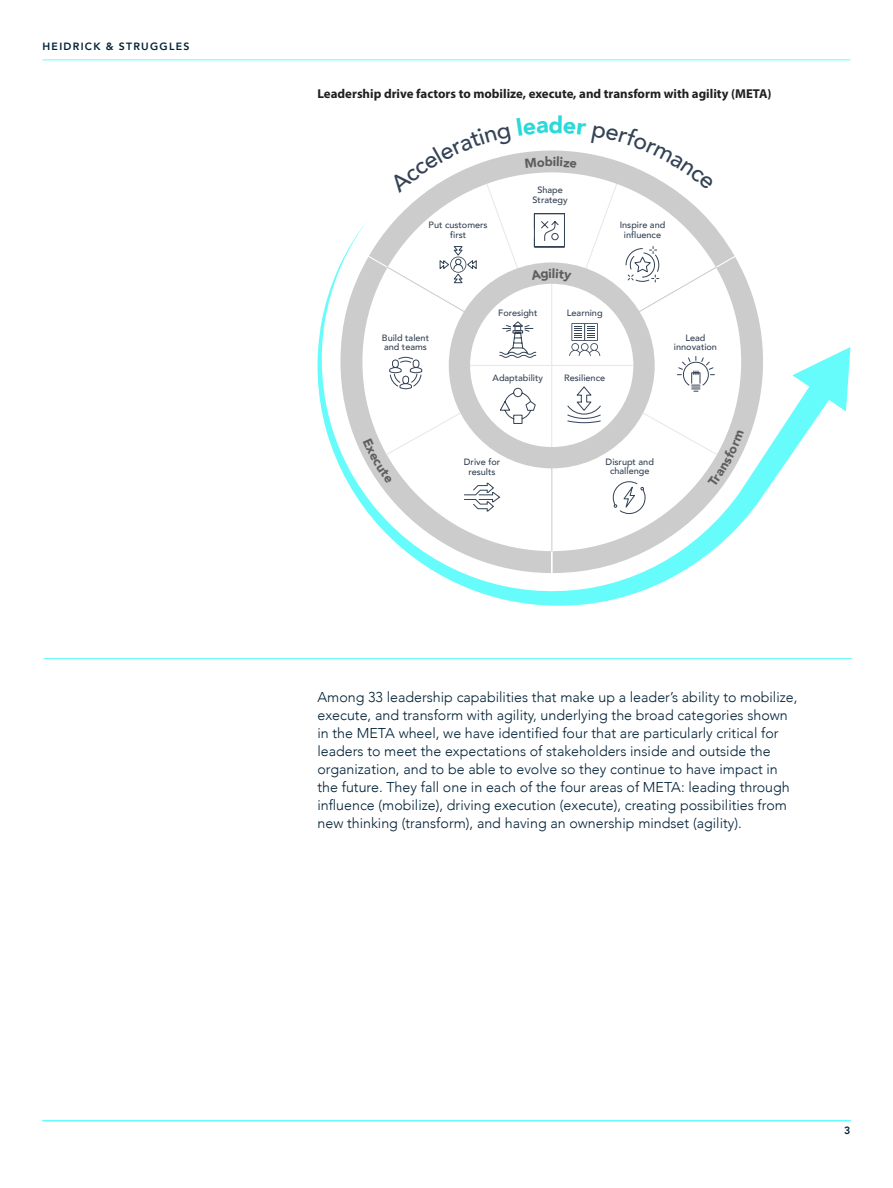
<style>
.page{position:relative;width:893px;height:1188px;background:#fff}
.page>*{position:absolute;margin:0;border:0;box-sizing:border-box;transform-origin:0 0}
.Body_copy{font:300 14.25px/18px "Avenir";color:#002136}
.Chart_group_title{font:700 12.9px "Myriad Pro";color:#231f20}
.t1{font:800 10.5px "Avenir";letter-spacing:.12em;color:#002136}
.t2{font:500 9.15px/9.6px "Avenir";color:#334254;text-align:center}
</style>
<div class="page">
<hr style="left:44px;top:658px;width:808px;height:1px;background:#66fcfc">
<svg style="left:317px;top:226px;width:505px;height:380px"></svg>
<svg style="left:793px;top:347px;width:57px;height:64px"></svg>
<svg style="left:552px;top:256px;width:241px;height:317px"></svg>
<svg style="left:340px;top:256px;width:211px;height:317px"></svg>
<hr style="left:551px;top:362px;width:1px;height:214px;background:#fff">
<svg style="left:385px;top:514px;width:333px;height:39px"></svg>
<hr style="left:43px;top:59px;width:807px;height:1px;background:#66fcfc">
<hr style="left:43px;top:1120px;width:807px;height:1px;background:#66fcfc">
<svg style="left:363px;top:150px;width:381px;height:364px"></svg>
<p class="t1" style="left:43px;top:38px;width:148px">HEIDRICK &amp; STRUGGLES</p>
<p class="Chart_group_title" style="left:317px;top:85px;width:455px">Leadership drive factors to mobilize, execute, and transform with agility (META)</p>
<p class="t2" style="left:429px;top:220px;width:60px">Put customers first</p>
<p class="t2" style="left:533px;top:185px;width:37px">Shape<br>Strategy</p>
<p class="t2" style="left:620px;top:220px;width:47px">Inspire and influence</p>
<p class="t2" style="left:382px;top:332px;width:49px;text-align:left">Build talent and teams</p>
<p class="t2" style="left:498px;top:308px;width:41px">Foresight</p>
<p class="t2" style="left:567px;top:308px;width:37px">Learning</p>
<p class="t2" style="left:493px;top:373px;width:52px">Adaptability</p>
<p class="t2" style="left:564px;top:373px;width:42px">Resilience</p>
<p class="t2" style="left:674px;top:332px;width:45px">Lead innovation</p>
<p class="t2" style="left:464px;top:457px;width:38px">Drive for results</p>
<p class="t2" style="left:606px;top:456px;width:50px">Disrupt and challenge</p>
<p class="Body_copy" style="left:317px;top:688px;width:481px">Among 33 leadership capabilities that make up a leader’s ability to mobilize, execute, and transform with agility, underlying the broad categories shown in the META wheel, we have identified four that are particularly critical for leaders to meet the expectations of stakeholders inside and outside the organization, and to be able to evolve so they continue to have impact in the future. They fall one in each of the four areas of META: leading through influence (mobilize), driving execution (execute), creating possibilities from new thinking (transform), and having an ownership mindset (agility).</p>
<p class="t1" style="left:844px;top:1123px;width:8px">3</p>
</div>
